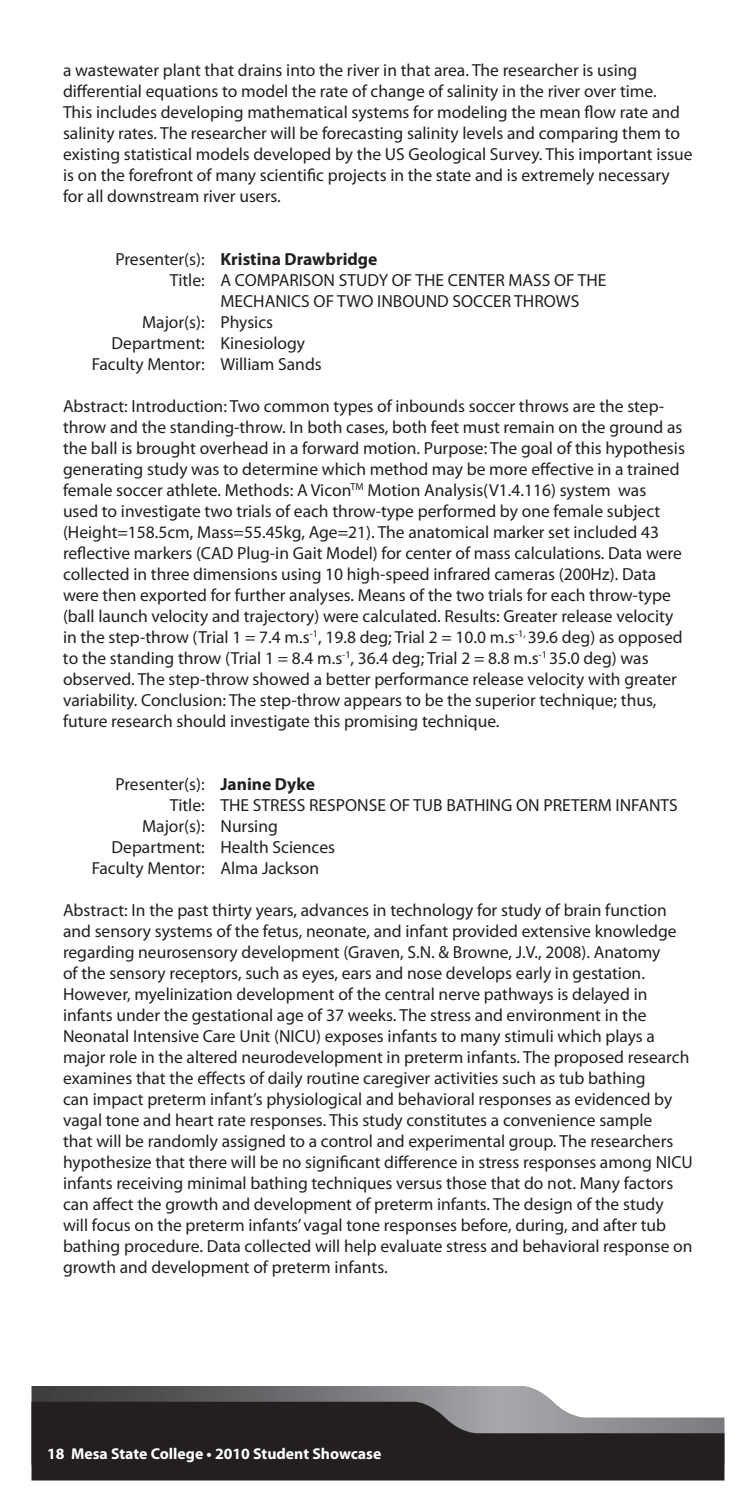
<style>
.page{position:relative;width:756px;height:1512px;background:#fff}
.page>*{position:absolute;margin:0;border:0;box-sizing:border-box;transform-origin:0 0}
.t1{font:17.5px/21px "Myriad Pro";color:#231f20}
.t2{font:700 17.5px "Myriad Pro";color:#231f20}
.t3{font:700 15.75px "Myriad Pro";color:#fff}
.s1{font-weight:400}
.s2{font-weight:700}
</style>
<div class="page">
<svg style="left:32px;top:1386px;width:522px;height:16px;background:#707174"></svg>
<svg style="left:32px;top:1402px;width:692px;height:78px;background:#3a3738"></svg>
<p class="t1" style="left:63px;top:59px;width:631px">a wastewater plant that drains into the river in that area. The researcher is using differential equations to model the rate of change of salinity in the river over time.<br>This includes developing mathematical systems for modeling the mean flow rate and salinity rates. The researcher will be forecasting salinity levels and comparing them to existing statistical models developed by the US Geological Survey. This important issue is on the forefront of many scientific projects in the state and is extremely necessary for all downstream river users.</p>
<p class="t2" style="left:115px;top:248px;width:263px"><span class="s1">Presenter(s):</span> Kristina Drawbridge</p>
<p class="t1" style="left:170px;top:269px;width:438px">Title: A COMPARISON STUDY OF THE CENTER MASS OF THE</p>
<p class="t1" style="left:220px;top:290px;width:360px">MECHANICS OF TWO INBOUND SOCCER THROWS</p>
<p class="t1" style="left:142px;top:311px;width:133px">Major(s): Physics</p>
<p class="t1" style="left:112px;top:332px;width:195px">Department: Kinesiology</p>
<p class="t1" style="left:92px;top:353px;width:232px">Faculty Mentor: William Sands</p>
<p class="t1" style="left:63px;top:395px;width:623px">Abstract: Introduction: Two common types of inbounds soccer throws are the step&shy;throw and the standing-throw. In both cases, both feet must remain on the ground as the ball is brought overhead in a forward motion. Purpose: The goal of this hypothesis generating study was to determine which method may be more effective in a trained female soccer athlete. Methods: A Vicon<sup>TM</sup> Motion Analysis(V1.4.116) system was used to investigate two trials of each throw-type performed by one female subject (Height=158.5cm, Mass=55.45kg, Age=21). The anatomical marker set included 43 reflective markers (CAD Plug-in Gait Model) for center of mass calculations. Data were collected in three dimensions using 10 high-speed infrared cameras (200Hz). Data were then exported for further analyses. Means of the two trials for each throw-type (ball launch velocity and trajectory) were calculated. Results: Greater release velocity in the step-throw (Trial 1 = 7.4 m.s<sup>-1</sup>, 19.8 deg; Trial 2 = 10.0 m.s<sup>-1,</sup> 39.6 deg) as opposed to the standing throw (Trial 1 = 8.4 m.s<sup>-1</sup>, 36.4 deg; Trial 2 = 8.8 m.s<sup>-1</sup> 35.0 deg) was observed. The step-throw showed a better performance release velocity with greater variability. Conclusion: The step-throw appears to be the superior technique; thus, future research should investigate this promising technique.</p>
<p class="t1" style="left:115px;top:773px;width:201px">Presenter(s): <span class="s2">Janine Dyke</span></p>
<p class="t1" style="left:170px;top:794px;width:510px">Title: THE STRESS RESPONSE OF TUB BATHING ON PRETERM INFANTS</p>
<p class="t1" style="left:142px;top:815px;width:137px">Major(s): Nursing</p>
<p class="t1" style="left:112px;top:836px;width:225px">Department: Health Sciences</p>
<p class="t1" style="left:92px;top:857px;width:229px">Faculty Mentor: Alma Jackson</p>
<p class="t1" style="left:63px;top:899px;width:631px">Abstract: In the past thirty years, advances in technology for study of brain function and sensory systems of the fetus, neonate, and infant provided extensive knowledge regarding neurosensory development (Graven, S.N. &amp; Browne, J.V., 2008). Anatomy<br>of the sensory receptors, such as eyes, ears and nose develops early in gestation.<br>However, myelinization development of the central nerve pathways is delayed in infants under the gestational age of 37 weeks. The stress and environment in the Neonatal Intensive Care Unit (NICU) exposes infants to many stimuli which plays a major role in the altered neurodevelopment in preterm infants. The proposed research examines that the effects of daily routine caregiver activities such as tub bathing<br>can impact preterm infant’s physiological and behavioral responses as evidenced by vagal tone and heart rate responses. This study constitutes a convenience sample<br>that will be randomly assigned to a control and experimental group. The researchers hypothesize that there will be no significant difference in stress responses among NICU infants receiving minimal bathing techniques versus those that do not. Many factors can affect the growth and development of preterm infants. The design of the study will focus on the preterm infants’ vagal tone responses before, during, and after tub bathing procedure. Data collected will help evaluate stress and behavioral response on growth and development of preterm infants.</p>
<p class="t3" style="left:47px;top:1443px;width:336px">18 Mesa State College • 2010 Student Showcase</p>
</div>
